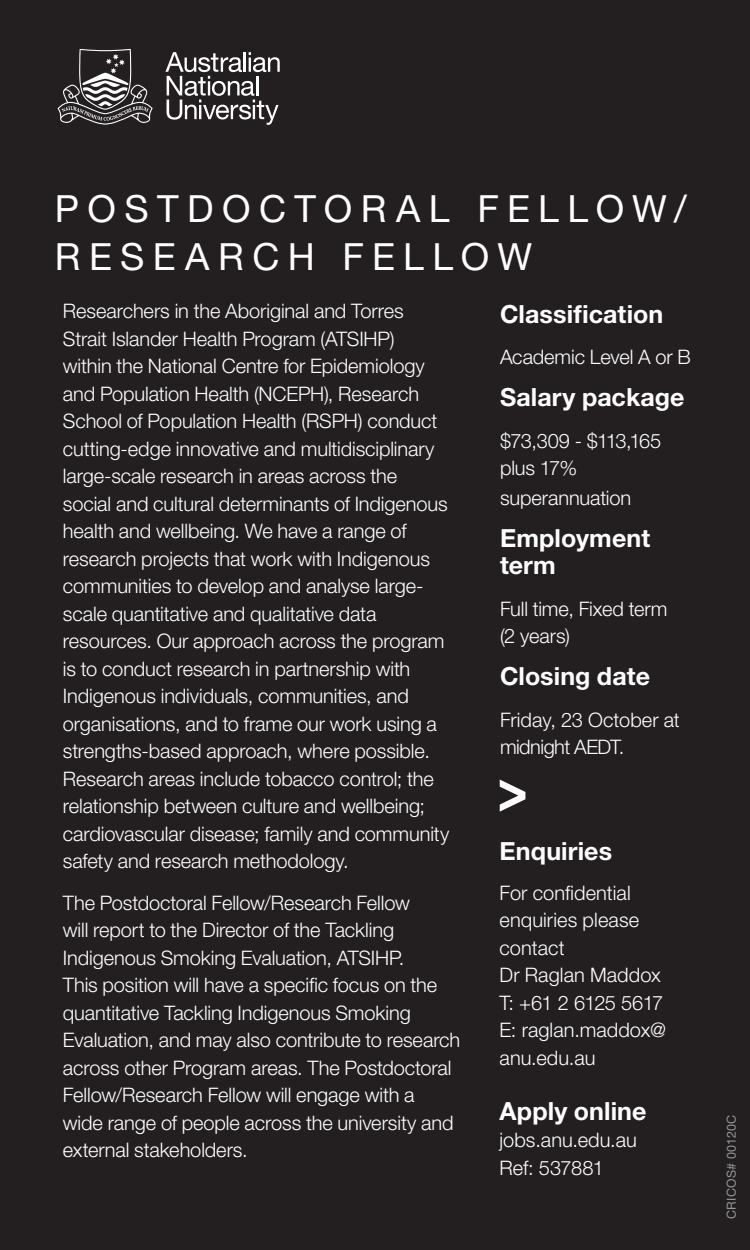
<style>
.page{position:relative;width:750px;height:1250px;background:#231f20}
.page>*{position:absolute;margin:0;border:0;box-sizing:border-box;transform-origin:0 0}
.t1{font:37.5px/47.5px "Helvetica Neue LT Std";letter-spacing:.225em;color:#fff}
.t2{font:700 25px/27.5px "Helvetica Neue LT Std";letter-spacing:.005em;color:#fff}
.t3{font:300 20px/27.5px "Helvetica Neue LT Std";letter-spacing:-.005em;color:#fff}
.CRICOS_Code{font:12.5px "Helvetica Neue LT Std";letter-spacing:.02em;color:#939598}
</style>
<div class="page">
<svg style="left:165px;top:52px;width:115px;height:73px"></svg>
<svg style="left:58px;top:49px;width:95px;height:76px"></svg>
<svg style="left:500px;top:780px;width:25px;height:32px"></svg>
<h1 class="t1" style="left:55px;top:185px;width:633px">POSTDOCTORAL FELLOW/<br>RESEARCH FELLOW</h1>
<h2 class="t2" style="left:500px;top:299px;width:165px">Classification</h2>
<h2 class="t3" style="left:500px;top:343px;width:192px">Academic Level A or B</h2>
<h2 class="t2" style="left:500px;top:383px;width:186px">Salary package</h2>
<h2 class="t3" style="left:500px;top:426px;width:163px">$73,309 - $113,165 plus 17%</h2>
<h2 class="t3" style="left:500px;top:484px;width:133px">superannuation</h2>
<h2 class="t2" style="left:500px;top:524px;width:152px">Employment term</h2>
<h2 class="t3" style="left:500px;top:595px;width:169px">Full time, Fixed term (2 years)</h2>
<h2 class="t2" style="left:500px;top:662px;width:152px">Closing date</h2>
<h2 class="t3" style="left:500px;top:706px;width:181px">Friday, 23 October at midnight AEDT.</h2>
<p class="t3" style="left:63px;top:297px;width:388px">Researchers in the Aboriginal and Torres Strait Islander Health Program (ATSIHP)<br>within the National Centre for Epidemiology and Population Health (NCEPH), Research School of Population Health (RSPH) conduct cutting-edge innovative and multidisciplinary large-scale research in areas across the social and cultural determinants of Indigenous health and wellbeing. We have a range of research projects that work with Indigenous communities to develop and analyse large&shy;scale quantitative and qualitative data resources. Our approach across the program is to conduct research in partnership with Indigenous individuals, communities, and organisations, and to frame our work using a strengths-based approach, where possible.<br>Research areas include tobacco control; the relationship between culture and wellbeing; cardiovascular disease; family and community safety and research methodology.</p>
<p class="t3" style="left:63px;top:889px;width:399px">The Postdoctoral Fellow/Research Fellow<br>will report to the Director of the Tackling Indigenous Smoking Evaluation, ATSIHP.<br>This position will have a specific focus on the quantitative Tackling Indigenous Smoking Evaluation, and may also contribute to research across other Program areas. The Postdoctoral Fellow/Research Fellow will engage with a<br>wide range of people across the university and external stakeholders.</p>
<p class="t2" style="left:499px;top:837px;width:114px">Enquiries</p>
<p class="t3" style="left:499px;top:879px;width:168px">For confidential enquiries please contact<br>Dr Raglan Maddox<br>T: +61 2 6125 5617<br>E: raglan.maddox@ anu.edu.au</p>
<p class="t2" style="left:499px;top:1097px;width:149px">Apply online</p>
<p class="t3" style="left:499px;top:1126px;width:139px">jobs.anu.edu.au<br>Ref: 537881</p>
<p class="CRICOS_Code" style="left:724px;top:1219px;width:105px;rotate:-90deg">CRICOS# 00120C</p>
</div>
